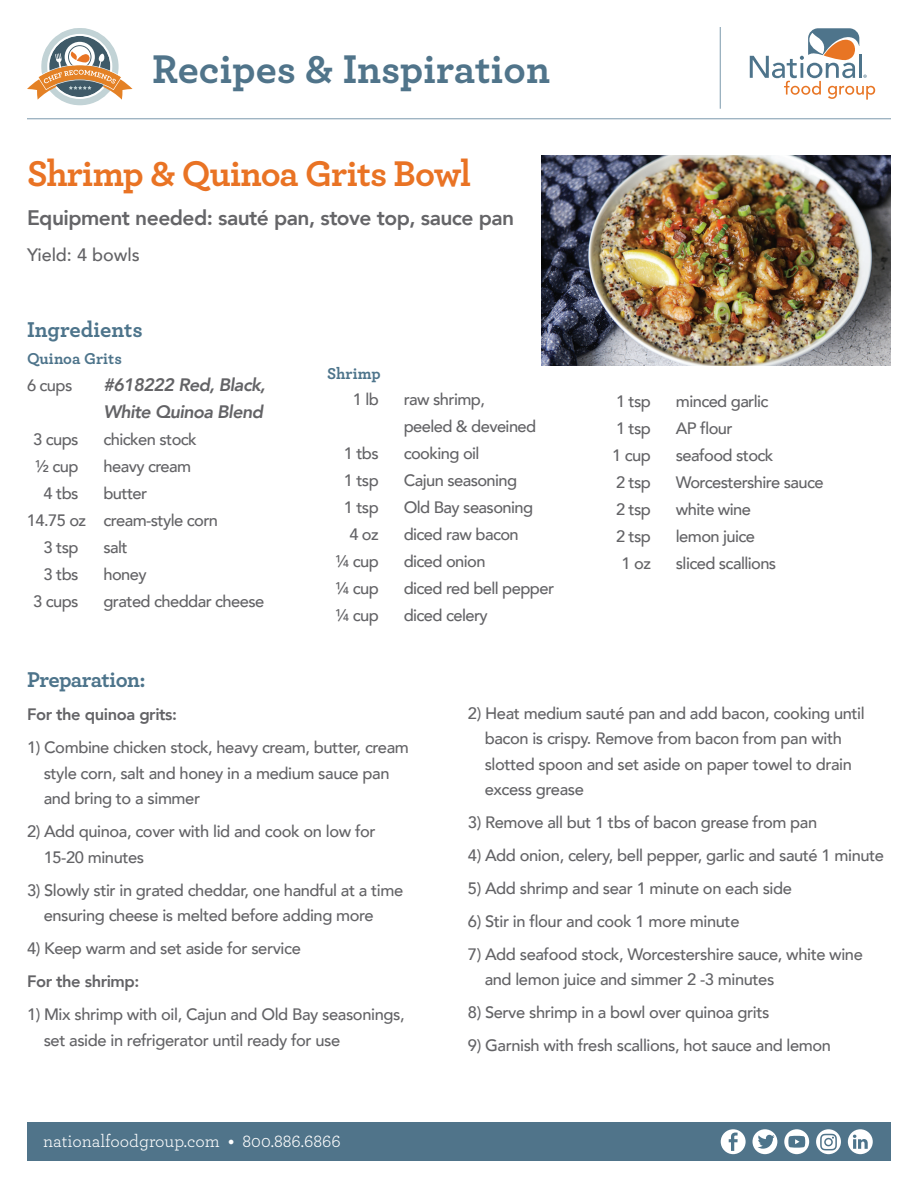
<style>
.page{position:relative;width:918px;height:1188px;background:#fff}
.page>*{position:absolute;margin:0;border:0;box-sizing:border-box;transform-origin:0 0}
.t1{font:700 42px "Archer Pro";color:#50748a}
.t2{font:700 37.5px "Archer Pro";letter-spacing:-.025em;color:#e97324}
.t3{font:700 22.5px "Archer Pro";letter-spacing:-.02em;color:#4d748b}
.t4{font:700 22.5px "Archer Pro";color:#4d748b}
.t5{font:800 21px "Avenir";letter-spacing:-.025em;color:#656568}
.t6{font:18px "Archer Pro";color:#fff}
.t7{font:italic 800 18px/27px "Avenir";letter-spacing:-.035em;color:#636366}
.t8{font:500 18px "Avenir";color:#636366}
.t9{font:500 16.5px/25.5px "Avenir";letter-spacing:-.025em;color:#636366}
.t10{font:800 16.5px "Avenir";letter-spacing:-.025em;color:#636366}
.t11{font:700 16.5px "Archer Pro";color:#4d748b}
.s1{font-weight:700}
</style>
<div class="page">
<div style="left:27px;top:1122px;width:864px;height:39px;background:#50748a"></div>
<div style="left:848px;top:1129px;width:25px;height:25px;background:#fff;border-radius:50%"></div>
<svg style="left:816px;top:1129px;width:25px;height:25px"></svg>
<svg style="left:853px;top:1135px;width:15px;height:14px"></svg>
<div style="left:721px;top:1129px;width:25px;height:25px;background:#fff;border-radius:50%"></div>
<svg style="left:729px;top:1133px;width:9px;height:18px"></svg>
<div style="left:753px;top:1129px;width:24px;height:25px;background:#fff;border-radius:50%"></div>
<svg style="left:758px;top:1135px;width:17px;height:14px"></svg>
<div style="left:784px;top:1129px;width:25px;height:25px;background:#fff;border-radius:50%"></div>
<svg style="left:788px;top:1136px;width:17px;height:12px"></svg>
<svg style="left:820px;top:1134px;width:17px;height:16px"></svg>
<svg style="left:27px;top:29px;width:106px;height:75px"></svg>
<svg style="left:750px;top:28px;width:125px;height:72px"></svg>
<hr style="left:720px;top:27px;width:1px;height:82px;background:#7b99ac">
<hr style="left:27px;top:118px;width:864px;height:1px;background:#7b99ac">
<img style="left:541px;top:156px;width:350px;height:209px">
<h1 class="t1" style="left:152px;top:36px;width:399px">Recipes &amp; Inspiration</h1>
<h2 class="t2" style="left:27px;top:143px;width:446px">Shrimp &amp; Quinoa Grits Bowl</h2>
<p class="t5" style="left:27px;top:201px;width:489px">Equipment needed: sauté pan, stove top, sauce pan</p>
<p class="t8" style="left:27px;top:239px;width:114px">Yield: 4 bowls</p>
<h3 class="t4" style="left:27px;top:312px;width:117px">Ingredients</h3>
<p class="t11" style="left:27px;top:346px;width:96px">Quinoa Grits</p>
<p class="t9" style="left:27px;top:372px;width:47px">6 cups</p>
<p class="t7" style="left:104px;top:371px;width:163px">#618222 Red, Black,<br>White Quinoa Blend</p>
<p class="t9" style="left:33px;top:426px;width:47px">3 cups</p>
<p class="t9" style="left:103px;top:426px;width:95px">chicken stock</p>
<p class="t9" style="left:35px;top:453px;width:45px">½ cup</p>
<p class="t9" style="left:103px;top:453px;width:89px">heavy cream</p>
<p class="t9" style="left:44px;top:480px;width:36px">4 tbs</p>
<p class="t9" style="left:103px;top:480px;width:45px">butter</p>
<p class="t9" style="left:27px;top:507px;width:193px">14.75 oz cream-style corn</p>
<p class="t9" style="left:44px;top:534px;width:36px">3 tsp</p>
<p class="t9" style="left:103px;top:534px;width:26px">salt</p>
<p class="t9" style="left:44px;top:561px;width:36px">3 tbs</p>
<p class="t9" style="left:103px;top:561px;width:45px">honey</p>
<p class="t9" style="left:33px;top:588px;width:47px">3 cups</p>
<p class="t9" style="left:103px;top:588px;width:162px">grated cheddar cheese</p>
<p class="t11" style="left:327px;top:360px;width:55px">Shrimp</p>
<p class="t9" style="left:353px;top:386px;width:28px">1 lb</p>
<p class="t9" style="left:404px;top:385px;width:134px;line-height:27px">raw shrimp, peeled &amp; deveined</p>
<p class="t9" style="left:344px;top:440px;width:36px">1 tbs</p>
<p class="t9" style="left:404px;top:440px;width:77px">cooking oil</p>
<p class="t9" style="left:344px;top:467px;width:36px">1 tsp</p>
<p class="t9" style="left:404px;top:467px;width:115px">Cajun seasoning</p>
<p class="t9" style="left:344px;top:494px;width:36px">1 tsp</p>
<p class="t9" style="left:404px;top:494px;width:131px">Old Bay seasoning</p>
<p class="t9" style="left:349px;top:521px;width:31px">4 oz</p>
<p class="t9" style="left:404px;top:521px;width:117px">diced raw bacon</p>
<p class="t9" style="left:336px;top:548px;width:45px">¼ cup</p>
<p class="t9" style="left:404px;top:548px;width:83px">diced onion</p>
<p class="t9" style="left:336px;top:575px;width:45px">¼ cup</p>
<p class="t9" style="left:404px;top:575px;width:152px">diced red bell pepper</p>
<p class="t9" style="left:336px;top:602px;width:45px">¼ cup</p>
<p class="t9" style="left:404px;top:602px;width:86px">diced celery</p>
<p class="t9" style="left:616px;top:387px;width:36px">1 tsp</p>
<p class="t9" style="left:676px;top:387px;width:94px">minced garlic</p>
<p class="t9" style="left:616px;top:414px;width:36px">1 tsp</p>
<p class="t9" style="left:676px;top:414px;width:58px">AP flour</p>
<p class="t9" style="left:612px;top:441px;width:40px">1 cup</p>
<p class="t9" style="left:676px;top:441px;width:99px">seafood stock</p>
<p class="t9" style="left:616px;top:468px;width:36px">2 tsp</p>
<p class="t9" style="left:676px;top:468px;width:149px">Worcestershire sauce</p>
<p class="t9" style="left:616px;top:495px;width:36px">2 tsp</p>
<p class="t9" style="left:676px;top:495px;width:77px">white wine</p>
<p class="t9" style="left:616px;top:522px;width:36px">2 tsp</p>
<p class="t9" style="left:676px;top:522px;width:81px">lemon juice</p>
<p class="t9" style="left:622px;top:549px;width:31px">1 oz</p>
<p class="t9" style="left:676px;top:549px;width:102px">sliced scallions</p>
<h3 class="t3" style="left:27px;top:662px;width:120px">Preparation:</h3>
<p class="t10" style="left:27px;top:701px;width:152px">For the quinoa grits:</p>
<p class="t9" style="left:44px;top:734px;width:367px;text-indent:-17px">1) Combine chicken stock, heavy cream, butter, cream style corn, salt and honey in a medium sauce pan and bring to a simmer</p>
<p class="t9" style="left:44px;top:818px;width:333px;text-indent:-17px">2) Add quinoa, cover with lid and cook on low for<br>15-20 minutes</p>
<p class="t9" style="left:44px;top:876px;width:361px;text-indent:-17px">3) Slowly stir in grated cheddar, one handful at a time ensuring cheese is melted before adding more</p>
<p class="t9" style="left:27px;top:935px;width:275px">4) Keep warm and set aside for service</p>
<p class="t10" style="left:27px;top:968px;width:114px">For the shrimp:</p>
<p class="t9" style="left:44px;top:1001px;width:362px;text-indent:-17px">1) Mix shrimp with oil, Cajun and Old Bay seasonings, set aside in refrigerator until ready for use</p>
<p class="t6" style="left:43px;top:1129px;width:299px">nationalfoodgroup.com <span class="s1">•</span> 800.886.6866</p>
<p class="t9" style="left:485px;top:699px;width:382px;text-indent:-17px">2) Heat medium sauté pan and add bacon, cooking until bacon is crispy. Remove from bacon from pan with slotted spoon and set aside on paper towel to drain excess grease</p>
<p class="t9" style="left:468px;top:809px;width:351px">3) Remove all but 1 tbs of bacon grease from pan</p>
<p class="t9" style="left:468px;top:842px;width:418px">4) Add onion, celery, bell pepper, garlic and sauté 1 minute</p>
<p class="t9" style="left:468px;top:875px;width:325px">5) Add shrimp and sear 1 minute on each side</p>
<p class="t9" style="left:468px;top:908px;width:273px">6) Stir in flour and cook 1 more minute</p>
<p class="t9" style="left:485px;top:941px;width:380px;text-indent:-17px">7) Add seafood stock, Worcestershire sauce, white wine and lemon juice and simmer 2 -3 minutes</p>
<p class="t9" style="left:468px;top:999px;width:303px">8) Serve shrimp in a bowl over quinoa grits</p>
<p class="t9" style="left:468px;top:1032px;width:365px">9) Garnish with fresh scallions, hot sauce and lemon</p>
</div>
